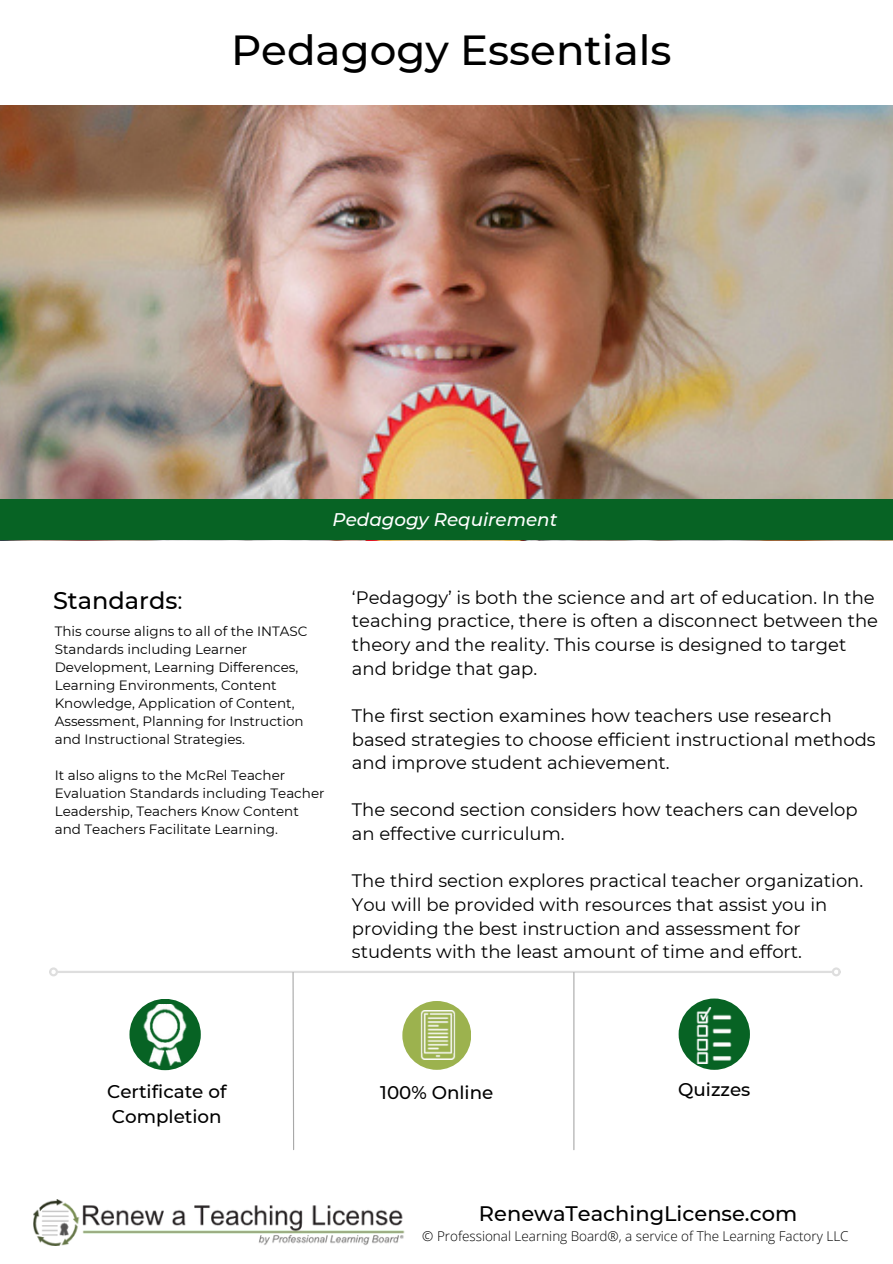
<style>
.page{position:relative;width:893px;height:1264px;background:#fff}
.page>*{position:absolute;margin:0;border:0;box-sizing:border-box;transform-origin:0 0}
.t1{font:500 42px "Montserrat";color:#000}
.t2{font:500 24px "Montserrat";color:#000}
.t3{font:500 21px "Montserrat";color:#000}
.t4{font:500 18.3px/24.8px "Montserrat";color:#000}
.t5{font:italic 500 18.3px "Montserrat";color:#fff}
.t6{font:18px/23.5px "Montserrat";color:#000}
.t7{font:13.5px/18px "Montserrat";color:#000}
.t8{font:300 13.5px "Open Sans";color:#000}
.s1{font-weight:400}
</style>
<div class="page">
<img style="left:0;top:105px;width:892px;height:395px">
<svg style="left:292px;top:973px;width:3px;height:177px"></svg>
<hr style="left:573px;top:972px;width:1px;height:177px;background:#a8a8a8">
<div style="left:678px;top:998px;width:71px;height:71px;background:#076324;border-radius:50%"></div>
<div style="left:402px;top:1000px;width:69px;height:69px;background:#9cb24e;border-radius:50%"></div>
<img style="left:420px;top:1010px;width:36px;height:49px">
<img style="left:688px;top:1007px;width:52px;height:56px">
<hr style="left:58px;top:970px;width:773px;height:3px;background:#a8a8a8">
<div style="left:831px;top:967px;width:9px;height:9px;border:2px solid #a8a8a8;border-radius:50%"></div>
<div style="left:49px;top:967px;width:9px;height:9px;border:2px solid #a8a8a8;border-radius:50%"></div>
<img style="left:33px;top:1199px;width:372px;height:46px">
<div style="left:129px;top:998px;width:72px;height:72px;background:#076324;border-radius:50%"></div>
<img style="left:141px;top:1004px;width:49px;height:60px">
<div style="left:0;top:500px;width:892px;height:40px;background:#076324"></div>
<p class="t1" style="left:231px;top:24px;width:442px">Pedagogy Essentials</p>
<p class="t5" style="left:332px;top:508px;width:226px">Pedagogy Requirement</p>
<p class="t2" style="left:53px;top:586px;width:131px">Standards<span class="s1">:</span></p>
<p class="t7" style="left:55px;top:622px;width:254px">This course aligns to all of the INTASC Standards including Learner Development, Learning Differences, Learning Environments, Content Knowledge, Application of Content, Assessment, Planning for Instruction and Instructional Strategies.</p>
<p class="t7" style="left:55px;top:766px;width:271px">It also aligns to the McRel Teacher Evaluation Standards including Teacher Leadership, Teachers Know Content and Teachers Facilitate Learning.</p>
<p class="t6" style="left:352px;top:585px;width:527px">‘Pedagogy’ is both the science and art of education. In the teaching practice, there is often a disconnect between the theory and the reality. This course is designed to target and bridge that gap.</p>
<p class="t6" style="left:352px;top:703px;width:525px">The first section examines how teachers use research based strategies to choose efficient instructional methods and improve student achievement.</p>
<p class="t6" style="left:352px;top:798px;width:507px">The second section considers how teachers can develop an effective curriculum.</p>
<p class="t6" style="left:352px;top:869px;width:513px">The third section explores practical teacher organization.<br>You will be provided with resources that assist you in providing the best instruction and assessment for students with the least amount of time and effort.</p>
<p class="t4" style="left:107px;top:1079px;width:121px">Certificate of<br>Completion</p>
<p class="t4" style="left:380px;top:1079px;width:115px">100% Online</p>
<p class="t4" style="left:678px;top:1076px;width:74px">Quizzes</p>
<p class="t3" style="left:479px;top:1200px;width:320px">RenewaTeachingLicense.com</p>
<p class="t8" style="left:422px;top:1226px;width:428px">© Professional Learning Board®, a service of The Learning Factory LLC</p>
</div>
